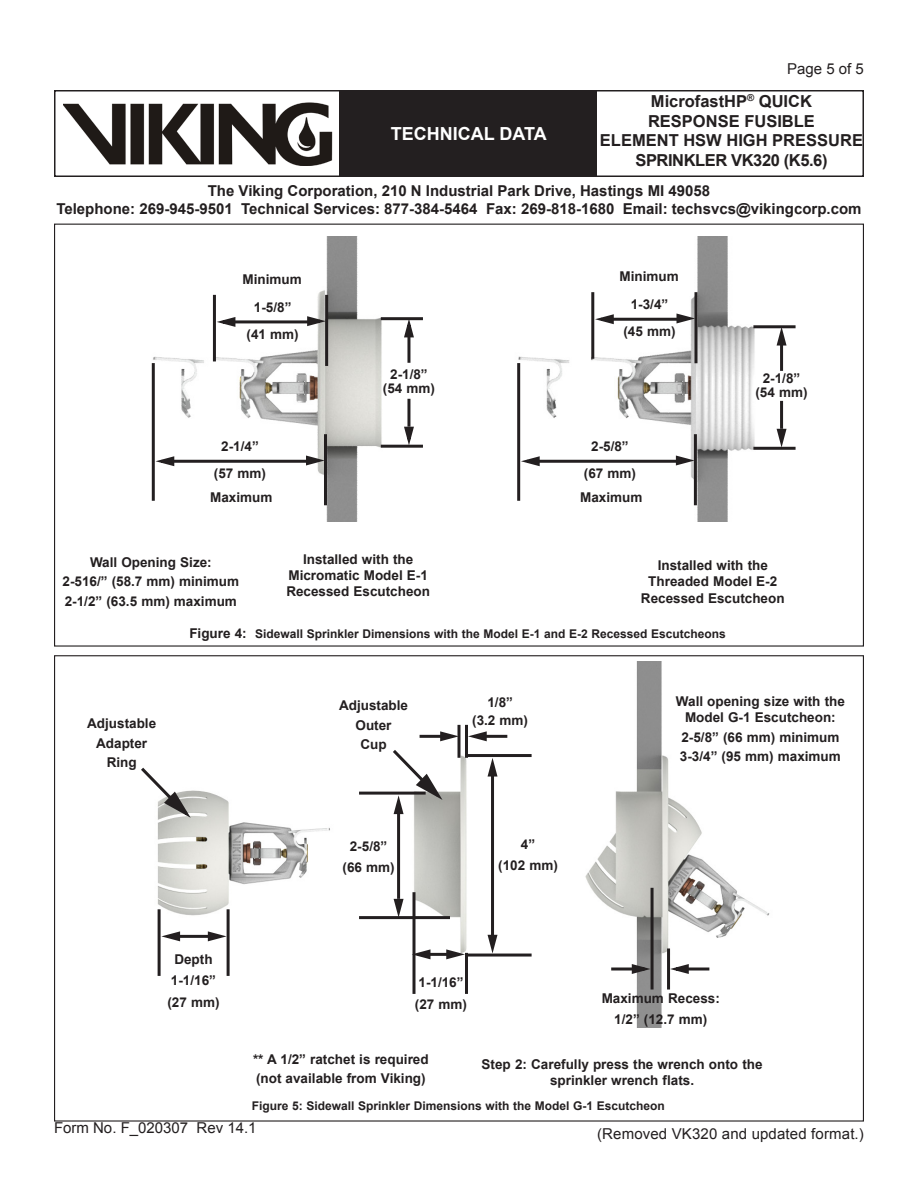
<style>
.page{position:relative;width:918px;height:1188px;background:#fff}
.page>*{position:absolute;margin:0;border:0;box-sizing:border-box;transform-origin:0 0}
.t1{font:700 18px "Arial";color:#fff}
.t2{font:700 16.5px/19.8px "Arial";color:#231f20;text-align:center}
.t3{font:700 15px/18px "Arial";color:#231f20;text-align:center}
.Right_Page_Number{font:15px "Arial";letter-spacing:.01em;color:#231f20}
.Center_-_Bold{font:700 13.5px/16.2px "Arial";color:#231f20;text-align:center}
.Center_-_Bold-2{font:700 12px "Arial";color:#231f20}
.s1{font-size:13.5px}
</style>
<div class="page">
<div style="left:54px;top:90px;width:810px;height:87px;border:2px solid #231f20"></div>
<div style="left:340px;top:91px;width:257px;height:85px;background:#231f20"></div>
<img style="left:63px;top:102px;width:269px;height:63px">
<img style="left:151px;top:237px;width:645px;height:284px">
<hr style="left:325px;top:295px;width:3px;height:71px;background:#231f20">
<hr style="left:213px;top:295px;width:3px;height:66px;background:#231f20">
<svg style="left:306px;top:314px;width:18px;height:14px"></svg>
<svg style="left:219px;top:315px;width:18px;height:14px"></svg>
<hr style="left:234px;top:320px;width:74px;height:3px;background:#231f20">
<hr style="left:753px;top:325px;width:43px;height:3px;background:#231f20">
<hr style="left:753px;top:447px;width:43px;height:3px;background:#231f20">
<svg style="left:775px;top:329px;width:14px;height:18px"></svg>
<svg style="left:775px;top:427px;width:14px;height:18px"></svg>
<hr style="left:780px;top:344px;width:3px;height:27px;background:#231f20">
<hr style="left:780px;top:401px;width:3px;height:28px;background:#231f20">
<hr style="left:324px;top:434px;width:3px;height:71px;background:#231f20">
<hr style="left:152px;top:363px;width:3px;height:138px;background:#231f20">
<svg style="left:305px;top:454px;width:18px;height:13px"></svg>
<svg style="left:158px;top:454px;width:18px;height:14px"></svg>
<hr style="left:171px;top:460px;width:137px;height:3px;background:#231f20">
<hr style="left:381px;top:317px;width:42px;height:3px;background:#231f20">
<hr style="left:381px;top:445px;width:42px;height:3px;background:#231f20">
<svg style="left:402px;top:321px;width:14px;height:18px"></svg>
<svg style="left:402px;top:425px;width:14px;height:18px"></svg>
<hr style="left:407px;top:336px;width:3px;height:27px;background:#231f20">
<hr style="left:407px;top:399px;width:3px;height:28px;background:#231f20">
<hr style="left:694px;top:434px;width:3px;height:71px;background:#231f20">
<hr style="left:517px;top:363px;width:3px;height:138px;background:#231f20">
<svg style="left:674px;top:454px;width:18px;height:13px"></svg>
<svg style="left:523px;top:454px;width:18px;height:14px"></svg>
<hr style="left:537px;top:460px;width:141px;height:3px;background:#231f20">
<svg style="left:694px;top:292px;width:4px;height:71px"></svg>
<hr style="left:591px;top:292px;width:3px;height:67px;background:#231f20">
<svg style="left:675px;top:312px;width:18px;height:13px"></svg>
<svg style="left:597px;top:312px;width:18px;height:14px"></svg>
<hr style="left:609px;top:318px;width:70px;height:3px;background:#231f20">
<img style="left:157px;top:662px;width:613px;height:365px">
<svg style="left:141px;top:765px;width:50px;height:53px"></svg>
<hr style="left:158px;top:909px;width:3px;height:67px;background:#231f20">
<svg style="left:164px;top:929px;width:18px;height:14px"></svg>
<hr style="left:177px;top:935px;width:40px;height:3px;background:#231f20">
<hr style="left:227px;top:909px;width:3px;height:67px;background:#231f20">
<svg style="left:206px;top:929px;width:18px;height:14px"></svg>
<hr style="left:359px;top:792px;width:67px;height:3px;background:#231f20">
<hr style="left:397px;top:811px;width:3px;height:88px;background:#231f20">
<hr style="left:359px;top:916px;width:91px;height:3px;background:#231f20">
<svg style="left:392px;top:897px;width:14px;height:18px"></svg>
<svg style="left:412px;top:892px;width:4px;height:102px"></svg>
<svg style="left:414px;top:947px;width:18px;height:14px"></svg>
<hr style="left:426px;top:953px;width:30px;height:3px;background:#231f20">
<hr style="left:465px;top:953px;width:3px;height:41px;background:#231f20">
<svg style="left:445px;top:947px;width:18px;height:14px"></svg>
<hr style="left:465px;top:754px;width:67px;height:3px;background:#231f20">
<svg style="left:486px;top:760px;width:13px;height:18px"></svg>
<hr style="left:491px;top:773px;width:3px;height:170px;background:#231f20">
<hr style="left:465px;top:954px;width:67px;height:3px;background:#231f20">
<svg style="left:486px;top:933px;width:13px;height:18px"></svg>
<hr style="left:458px;top:725px;width:2px;height:33px;background:#231f20">
<hr style="left:465px;top:725px;width:3px;height:33px;background:#231f20">
<svg style="left:390px;top:729px;width:67px;height:87px"></svg>
<hr style="left:477px;top:735px;width:30px;height:3px;background:#231f20">
<svg style="left:470px;top:729px;width:18px;height:14px"></svg>
<hr style="left:651px;top:888px;width:3px;height:102px;background:#231f20">
<hr style="left:667px;top:948px;width:3px;height:42px;background:#231f20">
<hr style="left:611px;top:968px;width:30px;height:3px;background:#231f20">
<svg style="left:630px;top:962px;width:18px;height:14px"></svg>
<hr style="left:679px;top:968px;width:30px;height:3px;background:#231f20">
<svg style="left:672px;top:962px;width:18px;height:14px"></svg>
<h1 class="t1" style="left:391px;top:121px;width:157px">TECHNICAL DATA</h1>
<p class="Right_Page_Number" style="left:787px;top:59px;width:78px">Page 5 of 5</p>
<p class="t2" style="left:600px;top:92px;width:265px">MicrofastHP<sup>®</sup> QUICK<br>RESPONSE FUSIBLE<br>ELEMENT HSW HIGH PRESSURE<br>SPRINKLER VK320 (K5.6)</p>
<p class="t3" style="left:56px;top:182px;width:807px">The Viking Corporation, 210 N Industrial Park Drive, Hastings MI 49058<br>Telephone: 269-945-9501 Technical Services: 877-384-5464 Fax: 269-818-1680 Email: techsvcs@vikingcorp.com</p>
<p class="Center_-_Bold" style="left:243px;top:272px;width:61px">Minimum</p>
<p class="Center_-_Bold" style="left:247px;top:294px;width:54px;line-height:27px">1-5/8” (41 mm)</p>
<p class="Center_-_Bold" style="left:214px;top:433px;width:54px;line-height:27px">2-1/4” (57 mm)</p>
<p class="Center_-_Bold" style="left:210px;top:489px;width:64px">Maximum</p>
<p class="Center_-_Bold" style="left:390px;top:367px;width:39px">2-1/8”</p>
<p class="Center_-_Bold" style="left:383px;top:381px;width:54px">(54 mm)</p>
<p class="Center_-_Bold" style="left:90px;top:555px;width:123px">Wall Opening Size:</p>
<p class="Center_-_Bold" style="left:63px;top:574px;width:178px">2-516/” (58.7 mm) minimum</p>
<p class="Center_-_Bold" style="left:65px;top:593px;width:174px">2-1/2” (63.5 mm) maximum</p>
<p class="Center_-_Bold" style="left:286px;top:552px;width:145px">Installed with the<br>Micromatic Model E-1<br>Recessed Escutcheon</p>
<p class="Center_-_Bold" style="left:619px;top:269px;width:61px">Minimum</p>
<p class="Center_-_Bold" style="left:623px;top:291px;width:54px;line-height:27px">1-3/4” (45 mm)</p>
<p class="Center_-_Bold" style="left:584px;top:433px;width:54px;line-height:27px">2-5/8” (67 mm)</p>
<p class="Center_-_Bold" style="left:580px;top:489px;width:64px">Maximum</p>
<p class="Center_-_Bold" style="left:763px;top:371px;width:39px">2-1/8”</p>
<p class="Center_-_Bold" style="left:755px;top:384px;width:54px">(54 mm)</p>
<p class="Center_-_Bold" style="left:641px;top:558px;width:145px">Installed with the<br>Threaded Model E-2<br>Recessed Escutcheon</p>
<p class="Center_-_Bold" style="left:87px;top:716px;width:71px">Adjustable</p>
<p class="Center_-_Bold" style="left:96px;top:735px;width:53px">Adapter</p>
<p class="Center_-_Bold" style="left:107px;top:755px;width:31px">Ring</p>
<p class="Center_-_Bold-2" style="left:189px;top:625px;width:538px"><span class="s1">Figure 4:</span> Sidewall Sprinkler Dimensions with the Model E-1 and E-2 Recessed Escutcheons</p>
<p class="Center_-_Bold" style="left:339px;top:698px;width:71px">Adjustable</p>
<p class="Center_-_Bold" style="left:356px;top:717px;width:38px">Outer</p>
<p class="Center_-_Bold" style="left:360px;top:737px;width:28px">Cup</p>
<p class="Center_-_Bold" style="left:350px;top:838px;width:39px">2-5/8”</p>
<p class="Center_-_Bold" style="left:343px;top:859px;width:54px">(66 mm)</p>
<p class="Center_-_Bold" style="left:487px;top:694px;width:27px">1/8”</p>
<p class="Center_-_Bold" style="left:472px;top:712px;width:57px">(3.2 mm)</p>
<p class="Center_-_Bold" style="left:521px;top:837px;width:16px">4”</p>
<p class="Center_-_Bold" style="left:498px;top:858px;width:61px">(102 mm)</p>
<p class="Center_-_Bold" style="left:676px;top:694px;width:171px">Wall opening size with the<br>Model G-1 Escutcheon:</p>
<p class="Center_-_Bold" style="left:681px;top:729px;width:159px">2-5/8” (66 mm) minimum</p>
<p class="Center_-_Bold" style="left:680px;top:749px;width:162px">3-3/4” (95 mm) maximum</p>
<p class="Center_-_Bold" style="left:174px;top:952px;width:40px">Depth</p>
<p class="Center_-_Bold" style="left:171px;top:973px;width:47px">1-1/16”</p>
<p class="Center_-_Bold" style="left:167px;top:994px;width:54px">(27 mm)</p>
<p class="Center_-_Bold" style="left:419px;top:975px;width:47px">1-1/16”</p>
<p class="Center_-_Bold" style="left:415px;top:996px;width:54px">(27 mm)</p>
<p class="Center_-_Bold" style="left:253px;top:1051px;width:177px">** A 1/2” ratchet is required</p>
<p class="Center_-_Bold" style="left:256px;top:1071px;width:171px">(not available from Viking)</p>
<p class="Center_-_Bold" style="left:602px;top:991px;width:120px">Maximum Recess:</p>
<p class="Center_-_Bold" style="left:614px;top:1012px;width:95px">1/2” (12.7 mm)</p>
<p class="Center_-_Bold" style="left:482px;top:1056px;width:282px">Step 2: Carefully press the wrench onto the sprinkler wrench flats.</p>
<p class="Center_-_Bold-2" style="left:252px;top:1098px;width:415px">Figure 5: Sidewall Sprinkler Dimensions with the Model G-1 Escutcheon</p>
<p class="Right_Page_Number" style="left:54px;top:1118px;width:204px">Form No. F_020307 Rev 14.1</p>
<p class="Right_Page_Number" style="left:597px;top:1124px;width:268px">(Removed VK320 and updated format.)</p>
</div>
